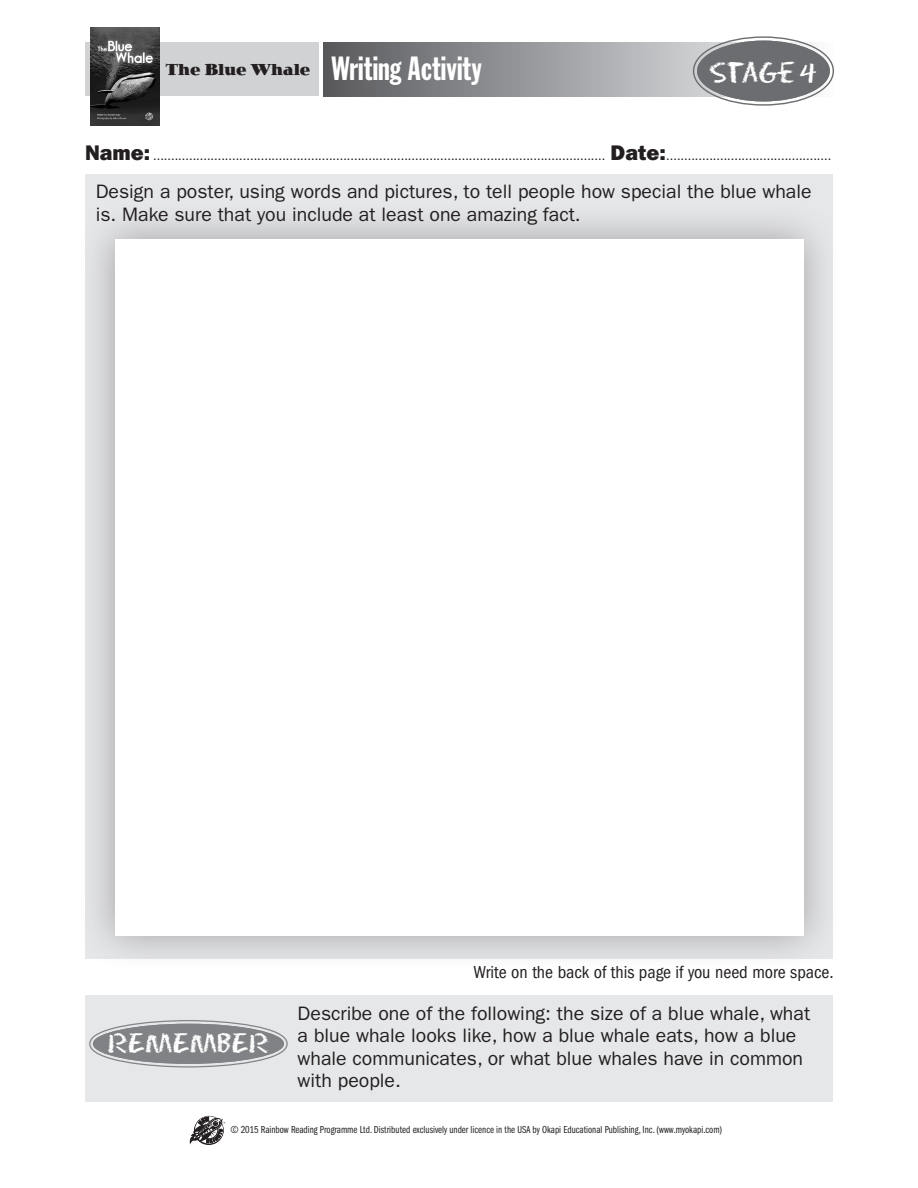
<style>
.page{position:relative;width:918px;height:1188px;background:#fff}
.page>*{position:absolute;margin:0;border:0;box-sizing:border-box;transform-origin:0 0}
.Sheet_title{font:33px "Franklin Gothic Std Extra Cond";letter-spacing:.005em;color:#fff}
.t1{font:26.7px "Eraser";letter-spacing:-.03em;color:#fff}
.t2{font:25.2px "Eraser";color:#fff}
.Intro___Writing{font:19.5px/22.5px "ITC Franklin Gothic Std";color:#231f20}
.t3{font:condensed 18px "ITC Franklin Gothic Std";color:#231f20}
.t4{font:900 16.5px "Jimbo Std";letter-spacing:-.01em;color:#231f20;scale:.88 1}
.t5{font:12px "Franklin Gothic IT Cby BT";color:#231f20}
.t6{font:10.5px "ITC Franklin Gothic Std Bk Cp";color:#231f20}
.s1{font-weight:800;font-size:21px}
</style>
<div class="page">
<div style="left:85px;top:43px;width:234px;height:53px;background:#d1d2d4"></div>
<img style="left:90px;top:27px;width:70px;height:99px">
<svg style="left:189px;top:1117px;width:36px;height:28px"></svg>
<div style="left:85px;top:174px;width:748px;height:785px;background:#e6e7e9"></div>
<div style="left:85px;top:996px;width:748px;height:106px;background:#e6e7e9"></div>
<div style="left:93px;top:1024px;width:191px;height:40px;background:#808285;border-radius:50%"></div>
<div style="left:89px;top:1020px;width:199px;height:48px;border:1px solid #808285;border-radius:50%"></div>
<div style="left:93px;top:1024px;width:191px;height:40px;border:4px solid #808285;border-radius:50%"></div>
<svg style="left:323px;top:43px;width:510px;height:53px;background:#959699"></svg>
<div style="left:697px;top:41px;width:133px;height:60px;background:#6c6d70;border-radius:50%"></div>
<div style="left:697px;top:41px;width:133px;height:60px;border:4px solid #6c6d70;border-radius:50%"></div>
<div style="left:77px;top:201px;width:764px;height:772px;background:#231f20;opacity:.35"></div>
<div style="left:115px;top:239px;width:688px;height:696px;background:#fff"></div>
<p class="t4" style="left:166px;top:60px;width:166px">The Blue Whale</p>
<p class="Sheet_title" style="left:332px;top:51px;width:152px">Writing Activity</p>
<p class="t1" style="left:709px;top:57px;width:109px">Stage 4</p>
<p class="t5" style="left:85px;top:148px;width:748px"><span class="s1">Name:</span> .............................................................................................................................. <span class="s1">Date:</span>..............................................</p>
<p class="Intro___Writing" style="left:96px;top:181px;width:718px">Design a poster, using words and pictures, to tell people how special the blue whale is. Make sure that you include at least one amazing fact.</p>
<p class="t2" style="left:108px;top:1029px;width:163px">REMEMBER</p>
<p class="t3" style="left:473px;top:962px;width:362px">Write on the back of this page if you need more space.</p>
<p class="Intro___Writing" style="left:298px;top:1002px;width:514px">Describe one of the following: the size of a blue whale, what a blue whale looks like, how a blue whale eats, how a blue whale communicates, or what blue whales have in common with people.</p>
<p class="t6" style="left:230px;top:1124px;width:493px">© 2015 Rainbow Reading Programme Ltd. Distributed exclusively under licence in the USA by Okapi Educational Publishing, Inc. (www.myokapi.com)</p>
</div>
